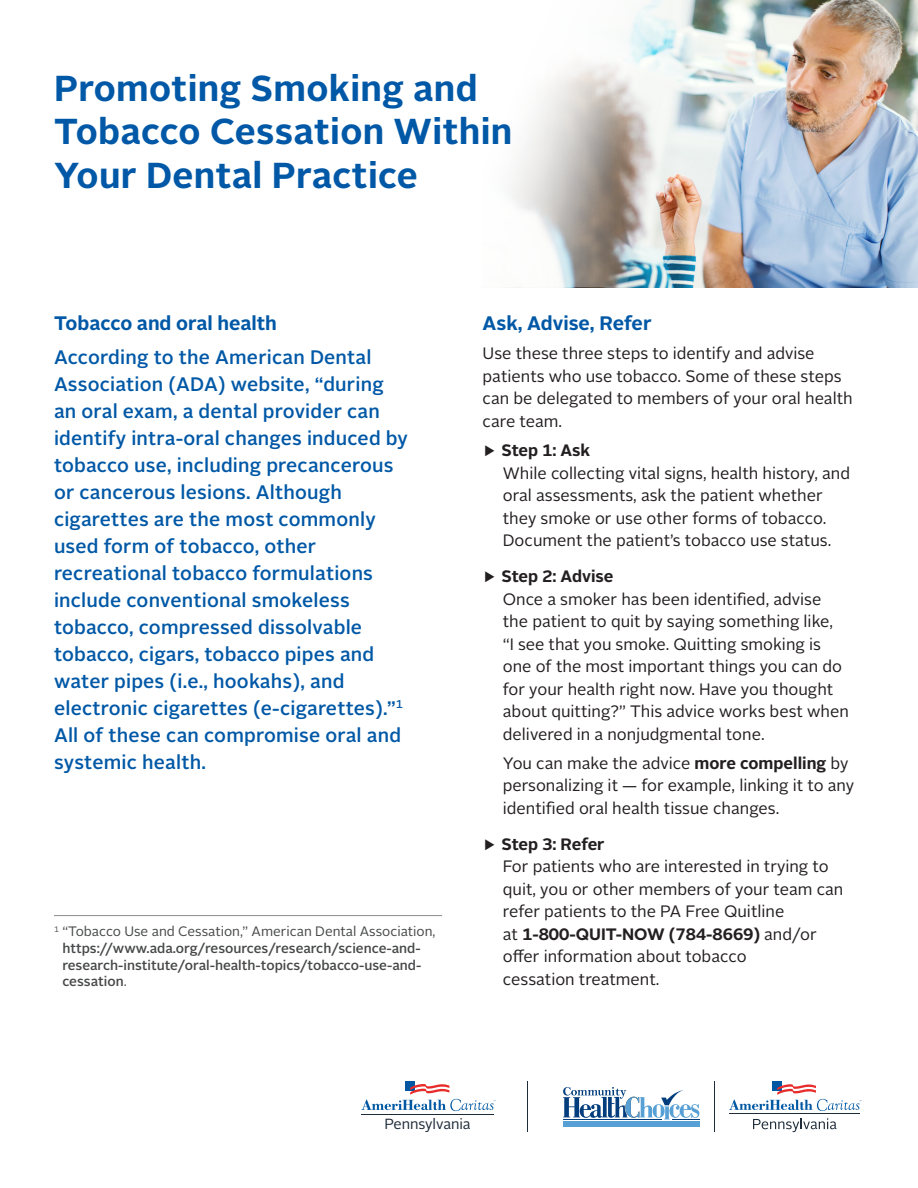
<style>
.page{position:relative;width:918px;height:1188px;background:#fff}
.page>*{position:absolute;margin:0;border:0;box-sizing:border-box;transform-origin:0 0}
.Article_Headers{font:700 36px/43.5px "Alright Sans";letter-spacing:.01em;color:#0158a6}
.Topic_Header_Over_Bu{font:500 19.5px/27px "Alright Sans";letter-spacing:.01em;color:#0158a6}
.Sub-heads_in_blue{font:700 19.5px "Alright Sans";color:#0158a6}
.Topic_Header_Over_Bu-2{font:16.5px/22.5px "Alright Sans";color:#231f20}
.Topic_Header{font:700 16.5px "Alright Sans";color:#231f20}
.Topic_Header_Over_Bu-3{font:700 16.5px "Alright Sans";letter-spacing:-.005em;color:#231f20}
.t1{font:14.7px "Alright Sans";letter-spacing:-.005em;color:#1e2b39}
.Footnote{font:500 13.65px/16.6px "Alright Sans";color:#464748}
.s1{font-weight:400}
.s2{font-weight:700}
</style>
<div class="page">
<img style="left:707px;top:0;width:211px;height:287px">
<svg style="left:511px;top:0;width:196px;height:287px"></svg>
<hr style="left:54px;top:915px;width:388px;height:1px;background:#8b8d90">
<div style="left:563px;top:1121px;width:136px;height:5px;background:#56a0d5"></div>
<svg style="left:563px;top:1087px;width:136px;height:33px"></svg>
<hr style="left:714px;top:1081px;width:1px;height:51px;background:#1e2b39">
<hr style="left:527px;top:1081px;width:1px;height:51px;background:#1e2b39">
<div style="left:773px;top:1081px;width:9px;height:9px;background:#0058a3"></div>
<svg style="left:753px;top:1118px;width:83px;height:14px"></svg>
<hr style="left:729px;top:1114px;width:131px;height:1px;background:#1e2b39">
<svg style="left:729px;top:1084px;width:133px;height:27px"></svg>
<div style="left:406px;top:1081px;width:9px;height:9px;background:#0058a3"></div>
<hr style="left:361px;top:1114px;width:133px;height:1px;background:#1e2b39">
<svg style="left:361px;top:1084px;width:135px;height:27px"></svg>
<p class="Article_Headers" style="left:54px;top:67px;width:460px">Promoting Smoking and<br>Tobacco Cessation Within<br>Your Dental Practice</p>
<p class="Sub-heads_in_blue" style="left:54px;top:310px;width:225px">Tobacco and oral health</p>
<p class="Topic_Header_Over_Bu" style="left:54px;top:344px;width:356px">According to the American Dental Association (ADA) website, “during an oral exam, a dental provider can identify intra-oral changes induced by tobacco use, including precancerous or cancerous lesions. Although cigarettes are the most commonly used form of tobacco, other recreational tobacco formulations include conventional smokeless tobacco, compressed dissolvable tobacco, cigars, tobacco pipes and water pipes (i.e., hookahs), and electronic cigarettes (e-cigarettes).”<sup>1<br></sup>All of these can compromise oral and systemic health.</p>
<p class="Footnote" style="left:62px;top:923px;width:375px;text-indent:-8px"><sup>1</sup> <span class="s1">“Tobacco Use and Cessation,” American Dental Association, </span>https://www.ada.org/resources/research/science-and&shy;research-institute/oral-health-topics/tobacco-use-and&shy;cessation<span class="s1">.</span></p>
<p class="Sub-heads_in_blue" style="left:483px;top:310px;width:171px">Ask, Advise, Refer</p>
<p class="Topic_Header_Over_Bu-2" style="left:483px;top:343px;width:372px">Use these three steps to identify and advise patients who use tobacco. Some of these steps can be delegated to members of your oral health care team.</p>
<p class="Topic_Header_Over_Bu-3" style="left:483px;top:439px;width:109px">▶ Step 1: Ask</p>
<p class="Topic_Header_Over_Bu-2" style="left:503px;top:462px;width:349px">While collecting vital signs, health history, and oral assessments, ask the patient whether they smoke or use other forms of tobacco.<br>Document the patient’s tobacco use status.</p>
<p class="Topic_Header" style="left:483px;top:565px;width:132px">▶ Step 2: Advise</p>
<p class="Topic_Header_Over_Bu-2" style="left:503px;top:588px;width:348px">Once a smoker has been identified, advise the patient to quit by saying something like,<br>“I see that you smoke. Quitting smoking is one of the most important things you can do for your health right now. Have you thought about quitting?” This advice works best when delivered in a nonjudgmental tone.</p>
<p class="Topic_Header_Over_Bu-2" style="left:503px;top:752px;width:353px">You can make the advice <span class="s2">more compelling</span> by personalizing it — for example, linking it to any identified oral health tissue changes.</p>
<p class="Topic_Header" style="left:483px;top:833px;width:124px">▶ Step 3: Refer</p>
<p class="Topic_Header_Over_Bu-2" style="left:503px;top:856px;width:342px">For patients who are interested in trying to quit, you or other members of your team can refer patients to the PA Free Quitline<br>at <span class="s2">1-800-QUIT-NOW (784-8669)</span> and/or offer information about tobacco<br>cessation treatment.</p>
<p class="t1" style="left:384px;top:1114px;width:88px">Pennsylvania</p>
</div>
